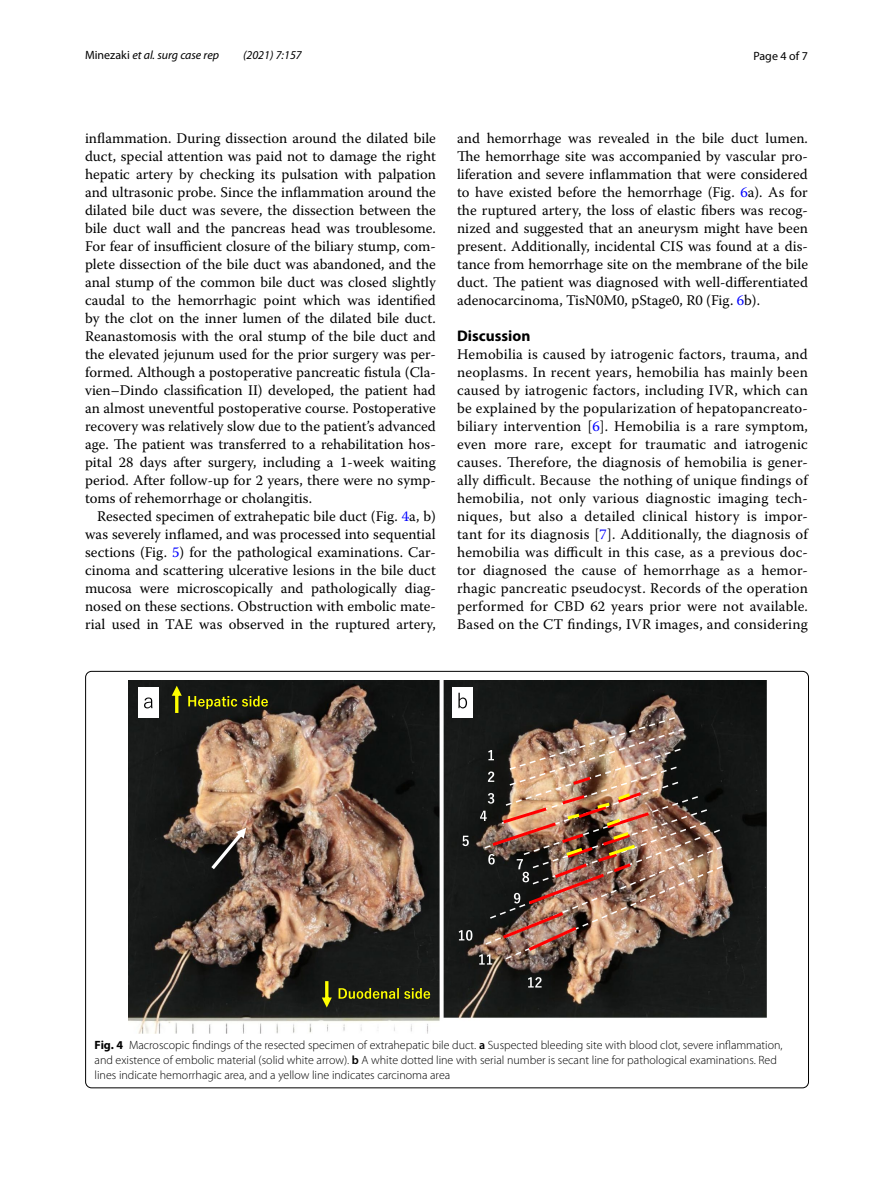
<style>
.page{position:relative;width:893px;height:1187px;background:#fff}
.page>*{position:absolute;margin:0;border:0;box-sizing:border-box;transform-origin:0 0}
.t1{font:700 15.45px "Myriad Pro";color:#000}
.t2{font:14.7px/18px "Warnock Pro";color:#000;text-align:justify}
.t3{font:300 12px/15px "Myriad Pro";color:#000}
.t4{font:italic 12px "Myriad Pro";color:#000}
.t5{font:12px "Myriad Pro";color:#000}
.s1{font-style:normal}
.s2{color:#00f}
.s3{font-weight:700}
.s4{font-weight:600}
</style>
<div class="page">
<img style="left:128px;top:680px;width:638px;height:353px">
<div style="left:138px;top:686px;width:21px;height:31px;background:#fff"></div>
<svg style="left:144px;top:697px;width:8px;height:11px"></svg>
<div style="left:452px;top:686px;width:21px;height:31px;background:#fff"></div>
<svg style="left:458px;top:692px;width:9px;height:16px"></svg>
<svg style="left:211px;top:827px;width:35px;height:42px"></svg>
<svg style="left:188px;top:695px;width:80px;height:14px"></svg>
<svg style="left:339px;top:987px;width:91px;height:11px"></svg>
<svg style="left:172px;top:685px;width:10px;height:28px"></svg>
<svg style="left:322px;top:981px;width:10px;height:26px"></svg>
<svg style="left:462px;top:835px;width:7px;height:11px"></svg>
<svg style="left:459px;top:930px;width:13px;height:10px"></svg>
<svg style="left:528px;top:977px;width:14px;height:10px"></svg>
<img style="left:483px;top:715px;width:245px;height:245px">
<img style="left:479px;top:771px;width:173px;height:193px">
<p class="t4" style="left:85px;top:48px;width:136px"><span class="s1">Minezaki</span> et al. surg case rep</p>
<p class="t4" style="left:243px;top:48px;width:60px">(2021) 7:157</p>
<p class="t5" style="left:753px;top:48px;width:56px">Page 4 of 7</p>
<p class="t2" style="left:85px;top:128px;width:352px">inflammation. During dissection around the dilated bile duct, special attention was paid not to damage the right hepatic artery by checking its pulsation with palpation and ultrasonic probe. Since the inflammation around the dilated bile duct was severe, the dissection between the bile duct wall and the pancreas head was troublesome.<br>For fear of insufficient closure of the biliary stump, com&shy;plete dissection of the bile duct was abandoned, and the anal stump of the common bile duct was closed slightly caudal to the hemorrhagic point which was identified by the clot on the inner lumen of the dilated bile duct.<br>Reanastomosis with the oral stump of the bile duct and the elevated jejunum used for the prior surgery was per&shy;formed. Although a postoperative pancreatic fistula (Cla&shy;vien–Dindo classification II) developed, the patient had an almost uneventful postoperative course. Postoperative recovery was relatively slow due to the patient’s advanced age. The patient was transferred to a rehabilitation hos&shy;pital 28 days after surgery, including a 1-week waiting period. After follow-up for 2 years, there were no symp&shy;toms of rehemorrhage or cholangitis.</p>
<p class="t2" style="left:85px;top:506px;width:352px;text-indent:12px">Resected specimen of extrahepatic bile duct (Fig. <span class="s2">4</span>a, b) was severely inflamed, and was processed into sequential sections (Fig. <span class="s2">5</span>) for the pathological examinations. Car&shy;cinoma and scattering ulcerative lesions in the bile duct mucosa were microscopically and pathologically diag&shy;nosed on these sections. Obstruction with embolic mate&shy;rial used in TAE was observed in the ruptured artery,</p>
<p class="t2" style="left:457px;top:128px;width:352px">and hemorrhage was revealed in the bile duct lumen.<br>The hemorrhage site was accompanied by vascular pro&shy;liferation and severe inflammation that were considered to have existed before the hemorrhage (Fig. <span class="s2">6</span>a). As for the ruptured artery, the loss of elastic fibers was recog&shy;nized and suggested that an aneurysm might have been present. Additionally, incidental CIS was found at a dis&shy;tance from hemorrhage site on the membrane of the bile duct. The patient was diagnosed with well-differentiated adenocarcinoma, TisN0M0, pStage0, R0 (Fig. <span class="s2">6</span>b).</p>
<p class="t1" style="left:457px;top:325px;width:75px">Discussion</p>
<p class="t2" style="left:457px;top:344px;width:352px">Hemobilia is caused by iatrogenic factors, trauma, and neoplasms. In recent years, hemobilia has mainly been caused by iatrogenic factors, including IVR, which can be explained by the popularization of hepatopancreato&shy;biliary intervention [<span class="s2">6</span>]. Hemobilia is a rare symptom, even more rare, except for traumatic and iatrogenic causes. Therefore, the diagnosis of hemobilia is gener&shy;ally difficult. Because the nothing of unique findings of hemobilia, not only various diagnostic imaging tech&shy;niques, but also a detailed clinical history is impor&shy;tant for its diagnosis [<span class="s2">7</span>]. Additionally, the diagnosis of hemobilia was difficult in this case, as a previous doc&shy;tor diagnosed the cause of hemorrhage as a hemor&shy;rhagic pancreatic pseudocyst. Records of the operation performed for CBD 62 years prior were not available.<br>Based on the CT findings, IVR images, and considering</p>
<p class="t3" style="left:95px;top:1037px;width:690px"><span class="s3">Fig. 4</span> Macroscopic findings of the resected specimen of extrahepatic bile duct. <span class="s4">a</span> Suspected bleeding site with blood clot, severe inflammation, and existence of embolic material (solid white arrow). <span class="s4">b</span> A white dotted line with serial number is secant line for pathological examinations. Red lines indicate hemorrhagic area, and a yellow line indicates carcinoma area</p>
</div>
